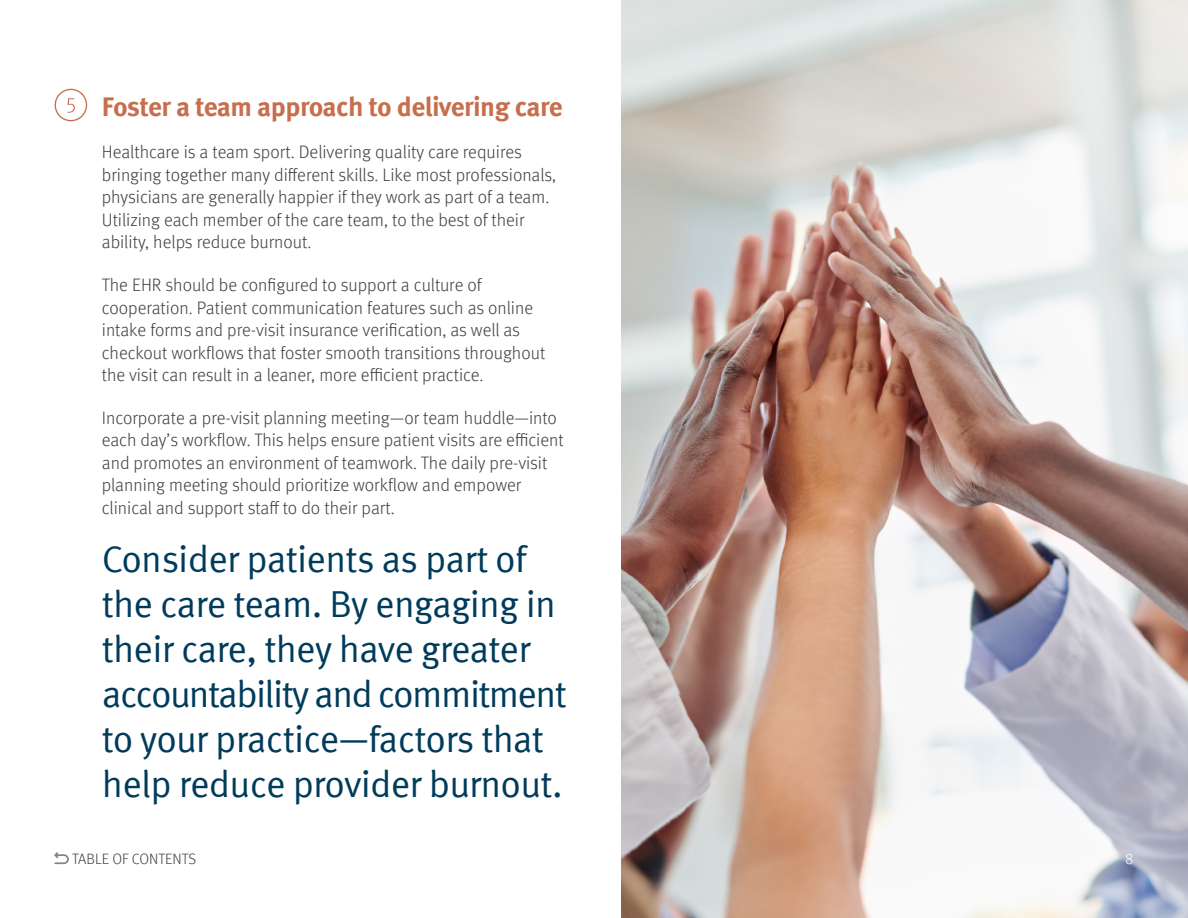
<style>
.page{position:relative;width:1188px;height:918px;background:#fff}
.page>*{position:absolute;margin:0;border:0;box-sizing:border-box;transform-origin:0 0}
.t1{font:37.5px/45px "Meta Offc Norm";letter-spacing:-.02em;color:#003b5c}
.t2{font:700 27px "Meta Offc";letter-spacing:-.025em;color:#c76e4d}
.t3{font:300 18px/22.5px "Meta Offc";color:#414042}
.t4{font:300 15px "Meta Offc";color:#414042}
.t5{font:300 15px "Meta Offc";color:#fff}
</style>
<div class="page">
<svg style="left:55px;top:89px;width:32px;height:32px"></svg>
<img style="left:621px;top:0;width:567px;height:918px">
<svg style="left:54px;top:852px;width:15px;height:12px"></svg>
<h2 class="t2" style="left:102px;top:90px;width:462px">Foster a team approach to delivering care</h2>
<p class="t3" style="left:102px;top:141px;width:456px">Healthcare is a team sport. Delivering quality care requires bringing together many different skills. Like most professionals, physicians are generally happier if they work as part of a team.<br>Utilizing each member of the care team, to the best of their ability, helps reduce burnout.</p>
<p class="t3" style="left:102px;top:274px;width:445px">The EHR should be configured to support a culture of cooperation. Patient communication features such as online intake forms and pre-visit insurance verification, as well as checkout workflows that foster smooth transitions throughout the visit can result in a leaner, more efficient practice.</p>
<p class="t3" style="left:102px;top:407px;width:463px">Incorporate a pre-visit planning meeting—or team huddle—into each day’s workflow. This helps ensure patient visits are efficient and promotes an environment of teamwork. The daily pre-visit planning meeting should prioritize workflow and empower clinical and support staff to do their part.</p>
<h1 class="t1" style="left:102px;top:538px;width:466px">Consider patients as part of the care team. By engaging in their care, they have greater accountability and commitment to your practice—factors that help reduce provider burnout.</h1>
<p class="t4" style="left:72px;top:850px;width:125px">TABLE OF CONTENTS</p>
<p class="t5" style="left:1125px;top:850px;width:10px">8</p>
</div>
